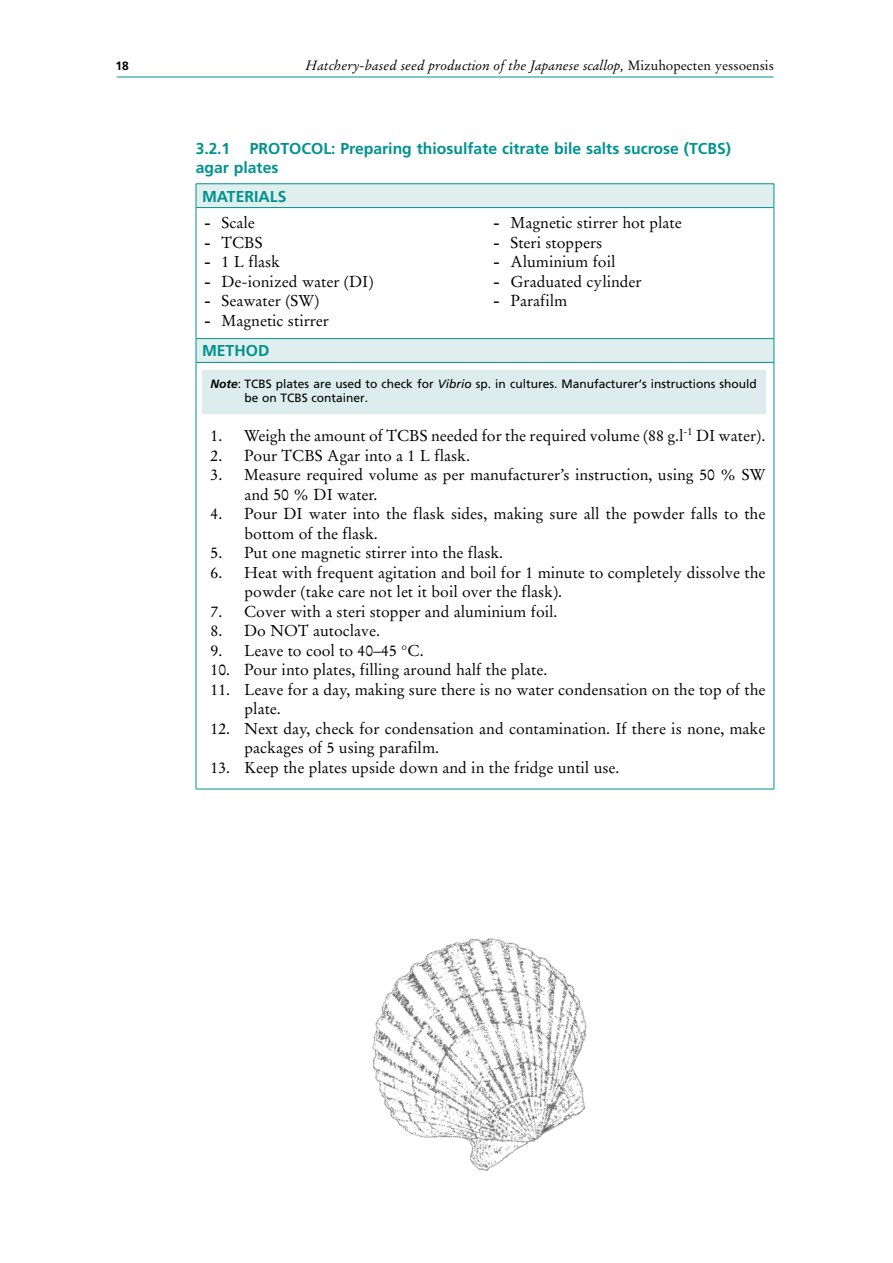
<style>
.page{position:relative;width:893px;height:1263px;background:#fff}
.page>*{position:absolute;margin:0;border:0;box-sizing:border-box;transform-origin:0 0}
.t1{font:15.75px/19.5px "Stempel Garamond LT Std";color:#000}
.t2{font:700 15.75px/19.5px "Frutiger LT Std";color:#00928f}
.t3{font:italic 13.5px "Stempel Garamond LT Std";color:#000}
.t4{font:12px/14.4px "Frutiger LT Std";color:#000}
.t5{font:700 12px "Frutiger LT Std";color:#000}
.s1{font-style:normal}
.s2{font-weight:700}
.s3{font-weight:700;font-style:italic}
.s4{font-style:italic}
</style>
<div class="page">
<hr style="left:117px;top:77px;width:657px;height:1px;background:#00928f">
<svg style="left:197px;top:184px;width:577px;height:178px"></svg>
<hr style="left:196px;top:183px;width:289px;height:1px;background:#00928f">
<svg style="left:196px;top:184px;width:1px;height:23px"></svg>
<hr style="left:485px;top:183px;width:289px;height:1px;background:#00928f">
<svg style="left:774px;top:184px;width:1px;height:23px"></svg>
<hr style="left:196px;top:207px;width:289px;height:1px;background:#00928f">
<hr style="left:196px;top:208px;width:1px;height:130px;background:#00928f">
<hr style="left:485px;top:207px;width:289px;height:1px;background:#00928f">
<hr style="left:774px;top:208px;width:1px;height:130px;background:#00928f">
<hr style="left:196px;top:338px;width:289px;height:1px;background:#00928f">
<svg style="left:196px;top:339px;width:1px;height:23px"></svg>
<hr style="left:485px;top:338px;width:289px;height:1px;background:#00928f">
<svg style="left:774px;top:339px;width:1px;height:23px"></svg>
<hr style="left:196px;top:362px;width:289px;height:1px;background:#00928f">
<hr style="left:196px;top:363px;width:1px;height:426px;background:#00928f">
<hr style="left:485px;top:362px;width:289px;height:1px;background:#00928f">
<hr style="left:774px;top:363px;width:1px;height:426px;background:#00928f">
<hr style="left:196px;top:789px;width:289px;height:1px;background:#00928f">
<hr style="left:485px;top:789px;width:289px;height:1px;background:#00928f">
<div style="left:202px;top:370px;width:563px;height:44px;background:#ddeded"></div>
<img style="left:372px;top:938px;width:215px;height:234px">
<p class="t5" style="left:116px;top:59px;width:15px">18</p>
<p class="t3" style="left:305px;top:57px;width:470px">Hatchery-based seed production of the Japanese scallop, <span class="s1">Mizuhopecten yessoensis</span></p>
<p class="t2" style="left:196px;top:139px;width:537px">3.2.1 PROTOCOL: Preparing thiosulfate citrate bile salts sucrose (TCBS) agar plates</p>
<p class="t2" style="left:202px;top:186px;width:86px">MATERIALS</p>
<p class="t1" style="left:204px;top:213px;width:52px"><span class="s2">-</span> Scale</p>
<p class="t1" style="left:204px;top:233px;width:60px"><span class="s2">-</span> TCBS</p>
<p class="t1" style="left:204px;top:252px;width:77px"><span class="s2">-</span> 1 L flask</p>
<p class="t1" style="left:204px;top:272px;width:171px"><span class="s2">-</span> De-ionized water (DI)</p>
<p class="t1" style="left:204px;top:291px;width:116px"><span class="s2">-</span> Seawater (SW)</p>
<p class="t1" style="left:204px;top:311px;width:126px"><span class="s2">-</span> Magnetic stirrer</p>
<p class="t1" style="left:493px;top:213px;width:190px"><span class="s2">-</span> Magnetic stirrer hot plate</p>
<p class="t1" style="left:493px;top:233px;width:110px"><span class="s2">-</span> Steri stoppers</p>
<p class="t1" style="left:493px;top:252px;width:123px"><span class="s2">-</span> Aluminium foil</p>
<p class="t1" style="left:493px;top:272px;width:150px"><span class="s2">-</span> Graduated cylinder</p>
<p class="t1" style="left:493px;top:291px;width:75px"><span class="s2">-</span> Parafilm</p>
<p class="t2" style="left:202px;top:341px;width:69px">METHOD</p>
<p class="t4" style="left:245px;top:376px;width:514px;text-indent:-34px"><span class="s3">Note</span>: TCBS plates are used to check for <span class="s4">Vibrio</span> sp. in cultures. Manufacturer’s instructions should be on TCBS container.</p>
<p class="t1" style="left:210px;top:426px;width:556px">1. Weigh the amount of TCBS needed for the required volume (88 g.l<sup>-1</sup> DI water).</p>
<p class="t1" style="left:211px;top:446px;width:261px">2. Pour TCBS Agar into a 1 L flask.</p>
<p class="t1" style="left:245px;top:465px;width:522px;text-indent:-34px">3. Measure required volume as per manufacturer’s instruction, using 50 % SW and 50 % DI water.</p>
<p class="t1" style="left:245px;top:504px;width:522px;text-indent:-34px">4. Pour DI water into the flask sides, making sure all the powder falls to the bottom of the flask.</p>
<p class="t1" style="left:211px;top:543px;width:294px">5. Put one magnetic stirrer into the flask.</p>
<p class="t1" style="left:245px;top:563px;width:522px;text-indent:-34px">6. Heat with frequent agitation and boil for 1 minute to completely dissolve the powder (take care not let it boil over the flask).</p>
<p class="t1" style="left:211px;top:602px;width:348px">7. Cover with a steri stopper and aluminium foil.</p>
<p class="t1" style="left:211px;top:621px;width:171px">8. Do NOT autoclave.</p>
<p class="t1" style="left:211px;top:641px;width:215px">9. Leave to cool to 40–45 °C.</p>
<p class="t1" style="left:211px;top:660px;width:338px">10. Pour into plates, filling around half the plate.</p>
<p class="t1" style="left:245px;top:680px;width:522px;text-indent:-34px">11. Leave for a day, making sure there is no water condensation on the top of the plate.</p>
<p class="t1" style="left:245px;top:719px;width:522px;text-indent:-34px">12. Next day, check for condensation and contamination. If there is none, make packages of 5 using parafilm.</p>
<p class="t1" style="left:211px;top:758px;width:410px">13. Keep the plates upside down and in the fridge until use.</p>
</div>
